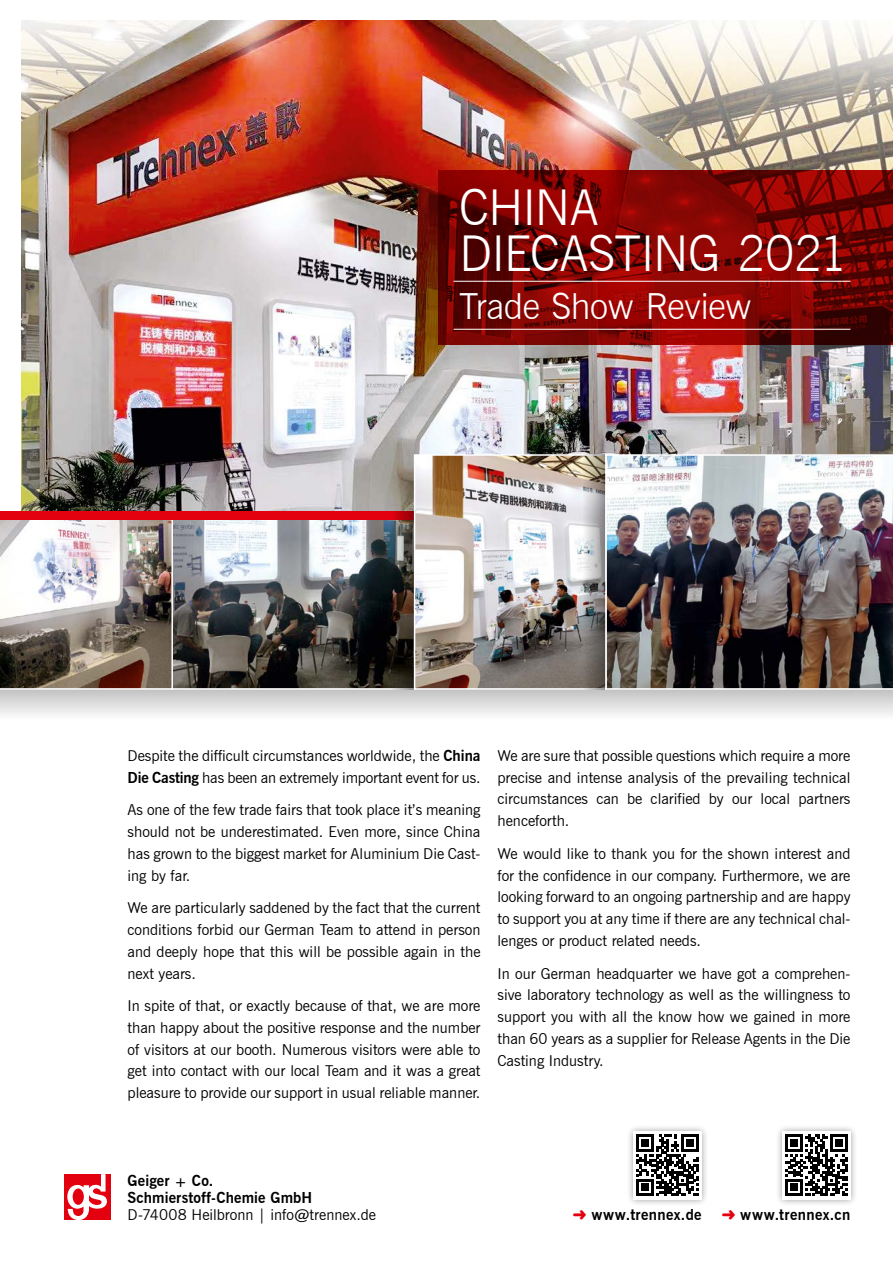
<style>
.page{position:relative;width:893px;height:1263px;background:#fff}
.page>*{position:absolute;margin:0;border:0;box-sizing:border-box;transform-origin:0 0}
.t1{font:300 49.5px/46.5px "News Gothic BT";letter-spacing:-.02em;color:#fff}
.t2{font:300 36px "News Gothic BT";letter-spacing:-.01em;color:#fff}
.t3{font:15px/21.8px "News Gothic BT";color:#000;text-align:justify}
.t4{font:700 15px/17.2px "News Gothic BT";letter-spacing:.015em;color:#000}
.s1{font-weight:700}
.s2{font-weight:400}
</style>
<div class="page">
<div style="left:0;top:689px;width:893px;height:34px;background:linear-gradient(to bottom,#c1c1c1,#fff)"></div>
<div style="left:626px;top:1124px;width:83px;height:82px;background:#000;opacity:.4"></div>
<svg style="left:634px;top:1131px;width:68px;height:68px"></svg>
<svg style="left:637px;top:1134px;width:61px;height:62px"></svg>
<div style="left:775px;top:1124px;width:83px;height:82px;background:#000;opacity:.4"></div>
<div style="left:782px;top:1131px;width:68px;height:68px;background:#fff"></div>
<svg style="left:785px;top:1134px;width:62px;height:62px"></svg>
<img style="left:174px;top:521px;width:214px;height:166px">
<div style="left:171px;top:518px;width:244px;height:172px;border:2px solid #fff"></div>
<img style="left:0;top:519px;width:173px;height:171px">
<img style="left:21px;top:20px;width:872px;height:491px">
<svg style="left:438px;top:170px;width:455px;height:174px;background:#7c0502"></svg>
<div style="left:0;top:511px;width:893px;height:8px;background:#e3000f"></div>
<img style="left:417px;top:457px;width:163px;height:230px">
<img style="left:607px;top:454px;width:286px;height:236px">
<div style="left:414px;top:454px;width:193px;height:236px;border:2px solid #fff"></div>
<img style="left:580px;top:454px;width:25px;height:236px">
<svg style="left:388px;top:511px;width:26px;height:179px;background:#3f332f"></svg>
<div style="left:64px;top:1174px;width:46px;height:46px;background:#e3000f"></div>
<svg style="left:67px;top:1174px;width:40px;height:46px"></svg>
<hr style="left:454px;top:281px;width:396px;height:1px;background:#fff">
<hr style="left:454px;top:329px;width:396px;height:1px;background:#fff">
<h1 class="t1" style="left:459px;top:184px;width:391px">CHINA<br>DIECASTING 2021</h1>
<h2 class="t2" style="left:459px;top:285px;width:294px">Trade Show Review</h2>
<p class="t3" style="left:128px;top:745px;width:355px">Despite the difficult circumstances worldwide, the <span class="s1">China<br>Die Casting</span> has been an extremely important event for us.</p>
<p class="t3" style="left:128px;top:799px;width:354px">As one of the few trade fairs that took place it’s meaning should not be underestimated. Even more, since China has grown to the biggest market for Aluminium Die Cast&shy;ing by far.</p>
<p class="t3" style="left:128px;top:897px;width:354px">We are particularly saddened by the fact that the current conditions forbid our German Team to attend in person and deeply hope that this will be possible again in the next years.</p>
<p class="t3" style="left:128px;top:995px;width:354px">In spite of that, or exactly because of that, we are more than happy about the positive response and the number of visitors at our booth. Numerous visitors were able to get into contact with our local Team and it was a great pleasure to provide our support in usual reliable manner.</p>
<p class="t3" style="left:497px;top:745px;width:354px">We are sure that possible questions which require a more precise and intense analysis of the prevailing technical circumstances can be clarified by our local partners henceforth.</p>
<p class="t3" style="left:497px;top:842px;width:355px">We would like to thank you for the shown interest and for the confidence in our company. Furthermore, we are looking forward to an ongoing partnership and are happy to support you at any time if there are any technical chal&shy;lenges or product related needs.</p>
<p class="t3" style="left:497px;top:962px;width:354px">In our German headquarter we have got a comprehen&shy;sive laboratory technology as well as the willingness to support you with all the know how we gained in more than 60 years as a supplier for Release Agents in the Die Casting Industry.</p>
<p class="t4" style="left:128px;top:1172px;width:250px">Geiger + Co.<br>Schmierstoff-Chemie GmbH<br><span class="s2">D-74008 Heilbronn | info</span>@<span class="s2">trennex.de</span></p>
<p class="t4" style="left:591px;top:1206px;width:112px">www.trennex.de</p>
<p class="t4" style="left:740px;top:1206px;width:112px">www.trennex.cn</p>
</div>
